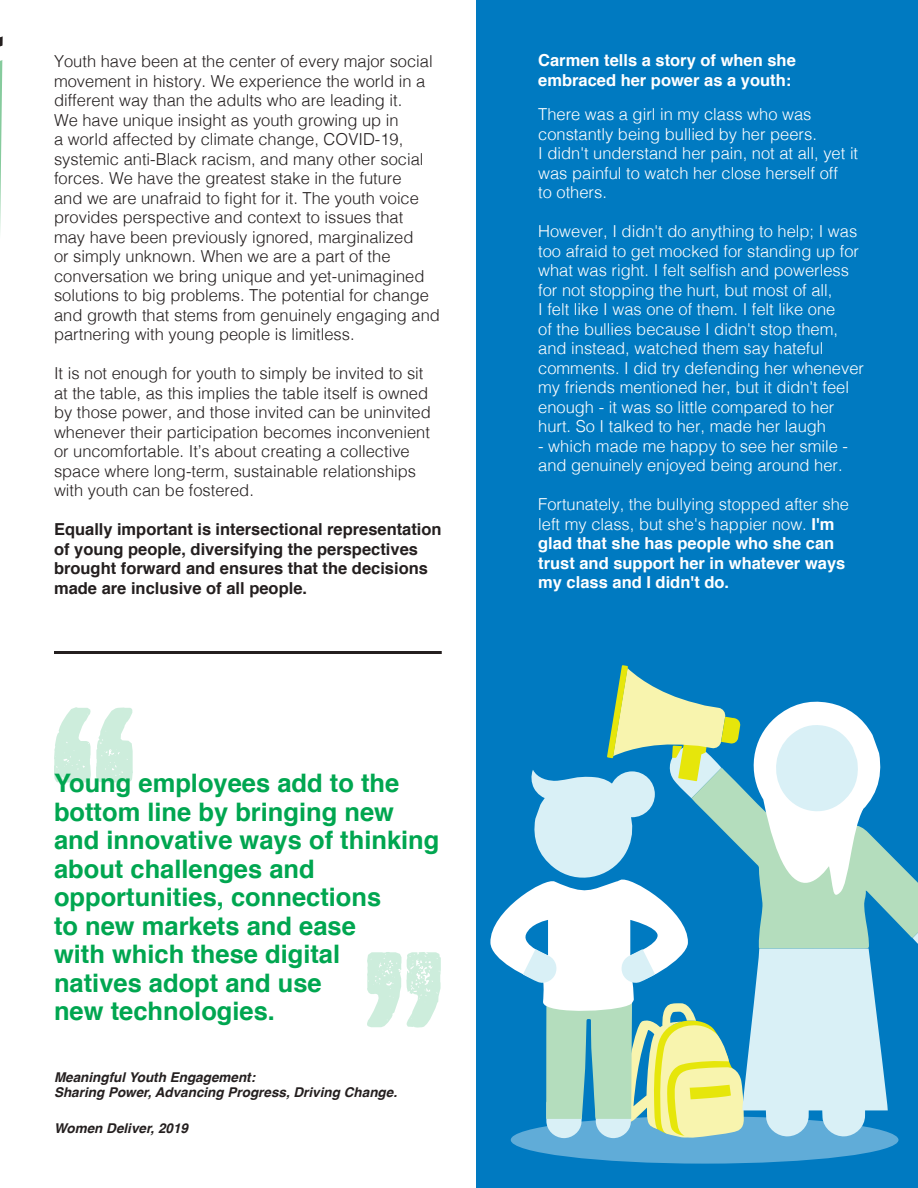
<style>
.page{position:relative;width:918px;height:1188px;background:#fff}
.page>*{position:absolute;margin:0;border:0;box-sizing:border-box;transform-origin:0 0}
.t1{font:700 25.5px/28.5px "Helvetica";color:#00a650}
.t2{font:300 16.5px/19.5px "Helvetica";color:#241f1f}
.t3{font:300 16.5px/19.5px "Helvetica";color:#fff}
.t4{font:700 16.5px/19.5px "Helvetica";color:#fff}
.t5{font:700 16.5px/19.5px "Helvetica";color:#241f1f}
.t6{font:italic 700 13.5px/15px "Helvetica";color:#241f1f}
.s1{font-weight:300}
</style>
<div class="page">
<svg style="left:0;top:36px;width:3px;height:197px"></svg>
<svg style="left:54px;top:707px;width:79px;height:76px"></svg>
<svg style="left:367px;top:952px;width:74px;height:76px"></svg>
<hr style="left:54px;top:651px;width:388px;height:3px;background:#241f1f">
<div style="left:476px;top:0;width:442px;height:1188px;background:#007ac1"></div>
<div style="left:511px;top:1116px;width:387px;height:48px;background:#60acd8;border-radius:50%"></div>
<svg style="left:490px;top:665px;width:428px;height:474px"></svg>
<div style="left:609px;top:771px;width:46px;height:46px;background:#d9f0f6;border-radius:50%"></div>
<p class="t2" style="left:54px;top:50px;width:388px">Youth have been at the center of every major social movement in history. We experience the world in a different way than the adults who are leading it.<br>We have unique insight as youth growing up in<br>a world affected by climate change, COVID-19, systemic anti-Black racism, and many other social forces. We have the greatest stake in the future<br>and we are unafraid to fight for it. The youth voice provides perspective and context to issues that<br>may have been previously ignored, marginalized<br>or simply unknown. When we are a part of the conversation we bring unique and yet-unimagined solutions to big problems. The potential for change and growth that stems from genuinely engaging and partnering with young people is limitless.</p>
<p class="t2" style="left:54px;top:362px;width:378px">It is not enough for youth to simply be invited to sit at the table, as this implies the table itself is owned by those power, and those invited can be uninvited whenever their participation becomes inconvenient or uncomfortable. It’s about creating a collective space where long-term, sustainable relationships with youth can be fostered.</p>
<p class="t5" style="left:54px;top:520px;width:389px">Equally important is intersectional representation of young people, diversifying the perspectives brought forward and ensures that the decisions made are inclusive of all people.</p>
<h1 class="t1" style="left:54px;top:769px;width:387px">Young employees add to the bottom line by bringing new and innovative ways of thinking about challenges and opportunities, connections<br>to new markets and ease<br>with which these digital<br>natives adopt and use<br>new technologies.</h1>
<p class="t6" style="left:54px;top:1070px;width:345px">Meaningful Youth Engagement:<br>Sharing Power, Advancing Progress, Driving Change.</p>
<p class="t6" style="left:54px;top:1121px;width:136px">Women Deliver, 2019</p>
<p class="t4" style="left:538px;top:51px;width:259px">Carmen tells a story of when she embraced her power as a youth:</p>
<p class="t3" style="left:538px;top:104px;width:322px">There was a girl in my class who was constantly being bullied by her peers.<br>I didn't understand her pain, not at all, yet it was painful to watch her close herself off<br>to others.</p>
<p class="t3" style="left:538px;top:221px;width:327px">However, I didn't do anything to help; I was too afraid to get mocked for standing up for what was right. I felt selfish and powerless for not stopping the hurt, but most of all,<br>I felt like I was one of them. I felt like one<br>of the bullies because I didn't stop them, and instead, watched them say hateful comments. I did try defending her whenever my friends mentioned her, but it didn't feel enough - it was so little compared to her hurt. So I talked to her, made her laugh</p>
<p class="t3" style="left:538px;top:435px;width:311px">- which made me happy to see her smile - and genuinely enjoyed being around her.</p>
<p class="t4" style="left:538px;top:495px;width:312px"><span class="s1">Fortunately, the bullying stopped after she left my class, but she's happier now.</span> I'm glad that she has people who she can trust and support her in whatever ways my class and I didn't do.</p>
</div>
